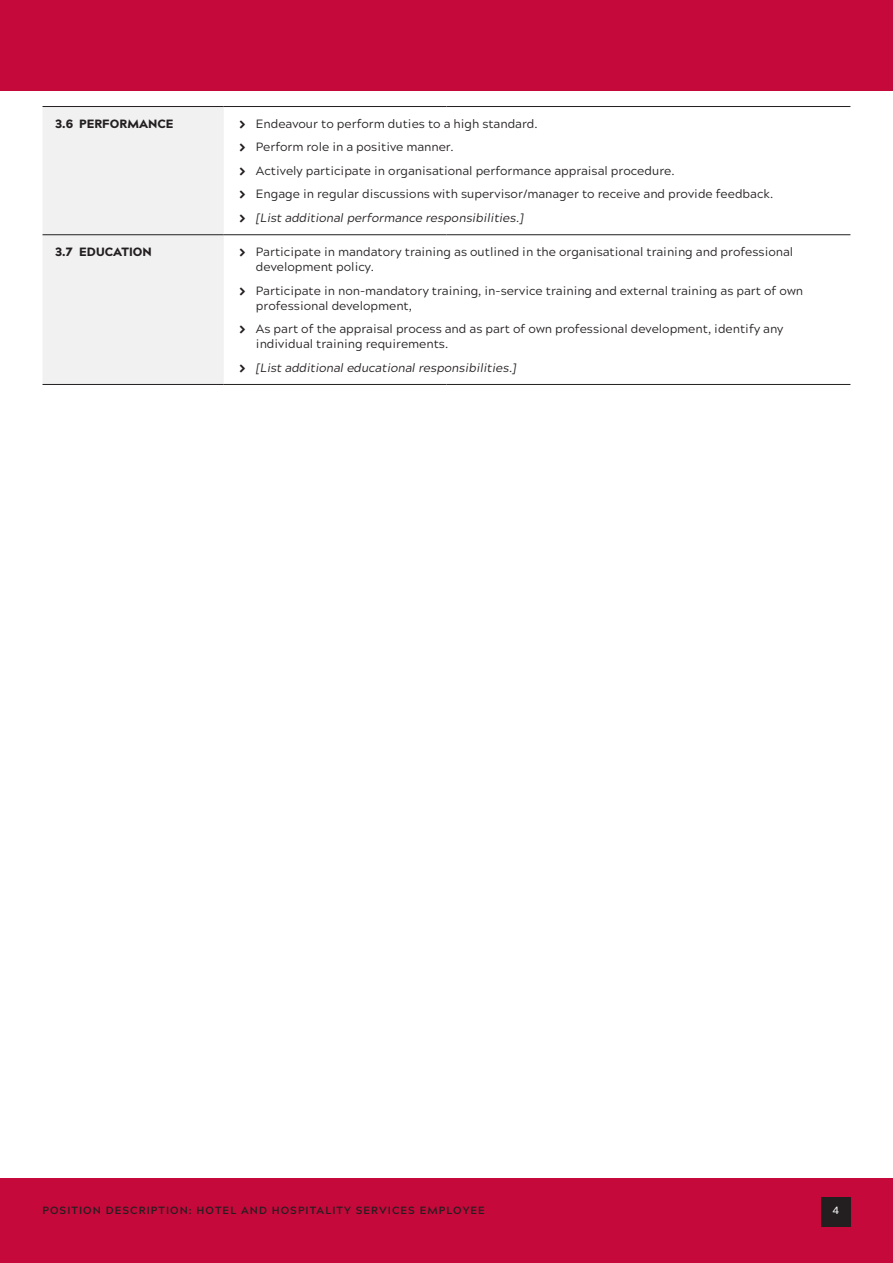
<style>
.page{position:relative;width:893px;height:1263px;background:#fff}
.page>*{position:absolute;margin:0;border:0;box-sizing:border-box;transform-origin:0 0}
.t1{font:12px/15px "Acherus Grotesque";color:#231f20}
.t2{font:italic 12px "Acherus Grotesque";color:#231f20}
.ASCT_numbered{font:900 12px "Acherus Grotesque";color:#231f20}
.t3{font:700 10.5px "Acherus Grotesque";letter-spacing:.1em;color:#231f20}
.t4{font:500 10.5px "Acherus Grotesque";color:#fff}
</style>
<div class="page">
<div style="left:0;top:0;width:893px;height:91px;background:#c6093b"></div>
<div style="left:0;top:1178px;width:893px;height:85px;background:#c6093b"></div>
<div style="left:821px;top:1197px;width:29px;height:29px;background:#231f20"></div>
<div style="left:43px;top:107px;width:181px;height:277px;background:#f1f1f2"></div>
<hr style="left:43px;top:106px;width:181px;height:1px;background:#231f20">
<hr style="left:224px;top:106px;width:222px;height:1px;background:#231f20">
<hr style="left:446px;top:106px;width:404px;height:1px;background:#231f20">
<hr style="left:43px;top:234px;width:181px;height:1px;background:#231f20">
<hr style="left:224px;top:234px;width:222px;height:1px;background:#231f20">
<hr style="left:446px;top:234px;width:404px;height:1px;background:#231f20">
<hr style="left:43px;top:384px;width:181px;height:1px;background:#231f20">
<hr style="left:224px;top:384px;width:222px;height:1px;background:#231f20">
<hr style="left:446px;top:384px;width:404px;height:1px;background:#231f20">
<p class="ASCT_numbered" style="left:55px;top:113px;width:120px">3.6 PERFORMANCE</p>
<p class="t1" style="left:256px;top:116px;width:283px">Endeavour to perform duties to a high standard.</p>
<p class="t1" style="left:256px;top:139px;width:199px">Perform role in a positive manner.</p>
<p class="t1" style="left:256px;top:163px;width:420px">Actively participate in organisational performance appraisal procedure.</p>
<p class="t1" style="left:256px;top:186px;width:519px">Engage in regular discussions with supervisor/manager to receive and provide feedback.</p>
<p class="t2" style="left:256px;top:208px;width:270px">[List additional performance responsibilities.]</p>
<p class="ASCT_numbered" style="left:55px;top:242px;width:98px">3.7 EDUCATION</p>
<p class="t1" style="left:256px;top:244px;width:539px">Participate in mandatory training as outlined in the organisational training and professional development policy.</p>
<p class="t1" style="left:256px;top:282px;width:549px">Participate in non-mandatory training, in-service training and external training as part of own professional development,</p>
<p class="t1" style="left:256px;top:321px;width:529px">As part of the appraisal process and as part of own professional development, identify any individual training requirements.</p>
<p class="t2" style="left:256px;top:357px;width:262px">[List additional educational responsibilities.]</p>
<p class="t3" style="left:43px;top:1201px;width:444px">POSITION DESCRIPTION: HOTEL AND HOSPITALITY SERVICES EMPLOYEE</p>
<p class="t4" style="left:833px;top:1202px;width:8px">4</p>
</div>
